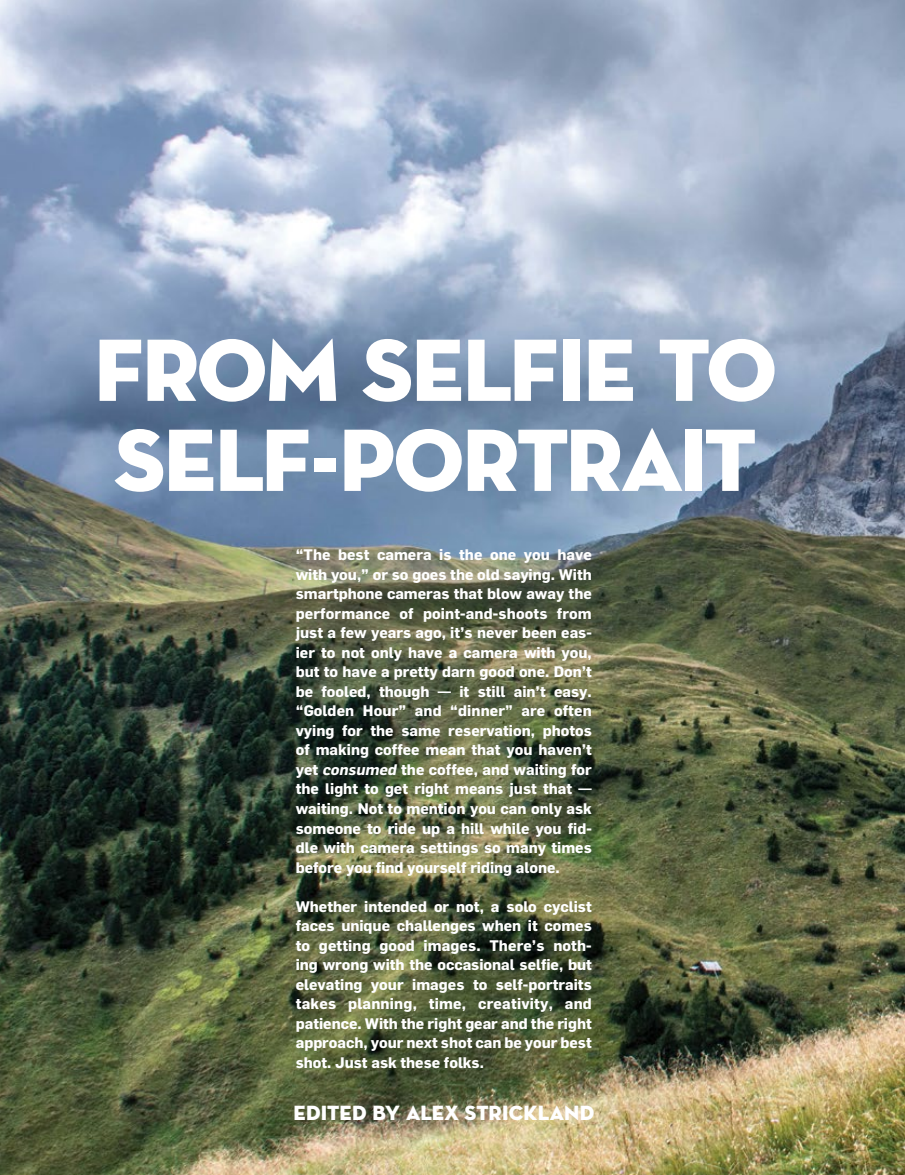
<style>
.page{position:relative;width:905px;height:1175px;background:#fff}
.page>*{position:absolute;margin:0;border:0;box-sizing:border-box;transform-origin:0 0}
.t1{font:90px/90px "Neutraface Display Titling";letter-spacing:-.02em;color:#fff}
.t2{font:21px "Neutraface Display Titling";letter-spacing:.005em;color:#fff}
.t3{font:700 15px/19.5px "Flama";color:#fff;text-align:justify}
.s1{font-style:italic}
</style>
<div class="page">
<img style="left:0;top:0;width:904px;height:1174px">
<h1 class="t1" style="left:94px;top:325px;width:684px">FROM SELFIE TO<br>SELF-PORTRAIT</h1>
<p class="t3" style="left:296px;top:544px;width:297px">“The best camera is the one you have with you,” or so goes the old saying. With smartphone cameras that blow away the performance of point-and-shoots from just a few years ago, it’s never been eas&shy;ier to not only have a camera with you, but to have a pretty darn good one. Don’t be fooled, though — it still ain’t easy. “Golden Hour” and “dinner” are often vying for the same reservation, photos of making coffee mean that you haven’t yet <span class="s1">consumed</span> the coffee, and waiting for the light to get right means just that — waiting. Not to mention you can only ask someone to ride up a hill while you fid&shy;dle with camera settings so many times before you find yourself riding alone.</p>
<p class="t3" style="left:296px;top:895px;width:298px">Whether intended or not, a solo cyclist faces unique challenges when it comes to getting good images. There’s noth&shy;ing wrong with the occasional selfie, but elevating your images to self-portraits takes planning, time, creativity, and patience. With the right gear and the right approach, your next shot can be your best shot. Just ask these folks.</p>
<h2 class="t2" style="left:293px;top:1099px;width:302px">EDITED BY ALEX STRICKLAND</h2>
</div>
